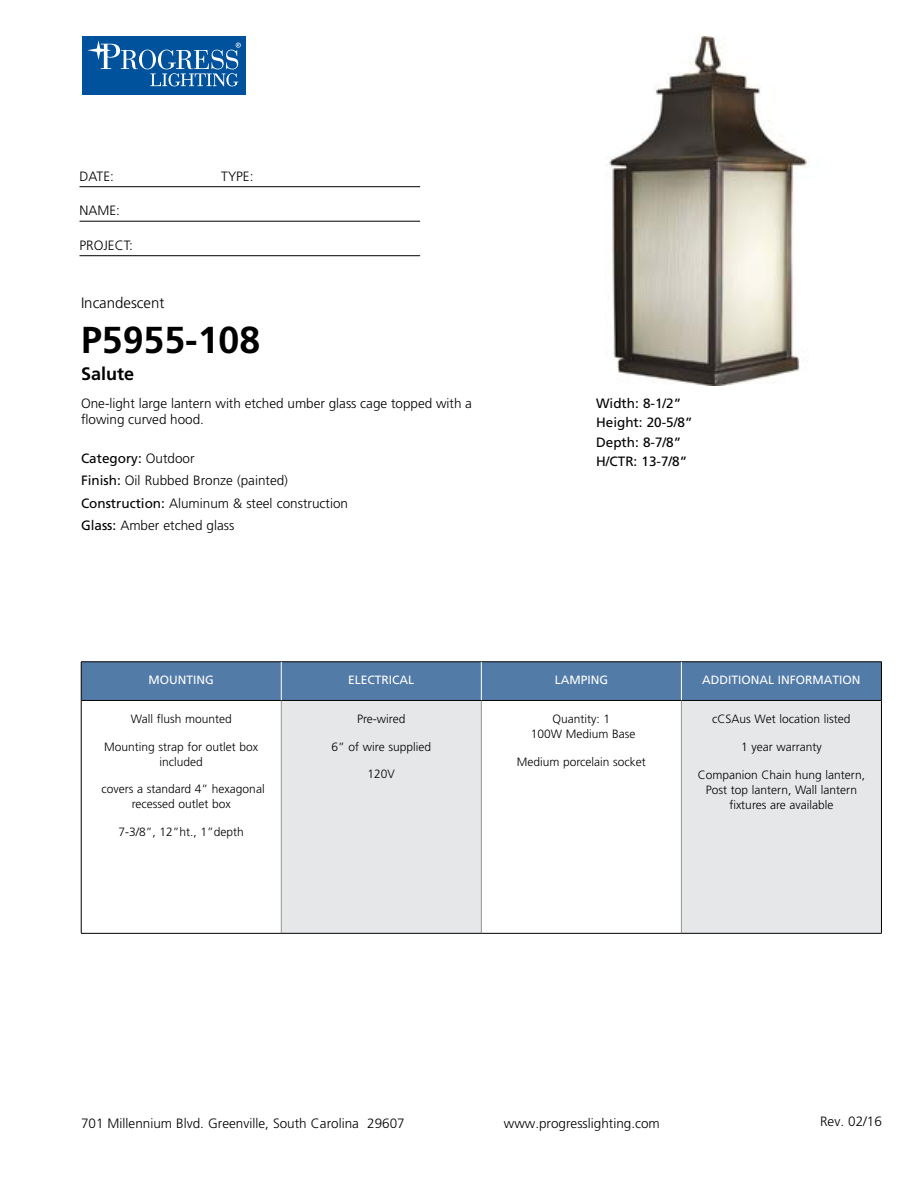
<style>
.page{position:relative;width:918px;height:1188px;background:#fff}
.page>*{position:absolute;margin:0;border:0;box-sizing:border-box;transform-origin:0 0}
.t1{font:700 37.5px "Frutiger LT Std";color:#000}
.t2{font:700 18px "Frutiger LT Std";color:#000}
.t3{font:300 15px "Frutiger LT Std";color:#000}
.t4{font:300 13.5px/22.5px "Frutiger LT Std";color:#000}
.t5{font:13.5px/19.5px "Frutiger LT Std";color:#000}
.t6{font:300 12px/15px "Frutiger LT Std";color:#000;text-align:center}
.t7{font:12px "Frutiger LT Std";color:#fff}
.s1{font-weight:400}
</style>
<div class="page">
<div style="left:82px;top:36px;width:164px;height:59px;background:#00529c"></div>
<svg style="left:139px;top:50px;width:17px;height:19px"></svg>
<div style="left:142px;top:50px;width:11px;height:19px;background:#00529c;border-radius:50%"></div>
<svg style="left:87px;top:40px;width:51px;height:29px"></svg>
<svg style="left:150px;top:43px;width:91px;height:43px"></svg>
<hr style="left:80px;top:186px;width:340px;height:1px;background:#000">
<hr style="left:80px;top:221px;width:340px;height:1px;background:#000">
<hr style="left:80px;top:255px;width:340px;height:1px;background:#000">
<div style="left:82px;top:663px;width:799px;height:37px;background:#527ba8"></div>
<div style="left:281px;top:700px;width:200px;height:233px;background:#e6e7e8"></div>
<div style="left:681px;top:700px;width:200px;height:233px;background:#e6e7e8"></div>
<hr style="left:281px;top:701px;width:1px;height:232px;background:#939598">
<hr style="left:481px;top:701px;width:1px;height:232px;background:#939598">
<hr style="left:681px;top:701px;width:1px;height:232px;background:#939598">
<hr style="left:81px;top:700px;width:200px;height:1px;background:#000">
<hr style="left:281px;top:700px;width:200px;height:1px;background:#000">
<hr style="left:481px;top:700px;width:200px;height:1px;background:#000">
<hr style="left:681px;top:700px;width:200px;height:1px;background:#000">
<hr style="left:81px;top:933px;width:200px;height:1px;background:#000">
<hr style="left:281px;top:933px;width:200px;height:1px;background:#000">
<hr style="left:481px;top:933px;width:200px;height:1px;background:#000">
<hr style="left:681px;top:933px;width:201px;height:1px;background:#000">
<hr style="left:81px;top:662px;width:200px;height:1px;background:#000">
<hr style="left:81px;top:662px;width:1px;height:38px;background:#000">
<hr style="left:281px;top:662px;width:200px;height:1px;background:#000">
<hr style="left:481px;top:662px;width:200px;height:1px;background:#000">
<hr style="left:681px;top:662px;width:201px;height:1px;background:#000">
<hr style="left:881px;top:662px;width:1px;height:38px;background:#000">
<hr style="left:81px;top:700px;width:1px;height:233px;background:#000">
<hr style="left:881px;top:700px;width:1px;height:233px;background:#000">
<hr style="left:281px;top:662px;width:1px;height:38px;background:#fff">
<hr style="left:681px;top:662px;width:1px;height:38px;background:#fff">
<hr style="left:481px;top:662px;width:1px;height:38px;background:#fff">
<img style="left:609px;top:36px;width:200px;height:349px">
<p class="t4" style="left:80px;top:165px;width:36px">DATE:</p>
<p class="t4" style="left:221px;top:165px;width:34px">TYPE:</p>
<p class="t4" style="left:80px;top:200px;width:42px">NAME:</p>
<p class="t4" style="left:80px;top:234px;width:55px">PROJECT:</p>
<p class="t3" style="left:81px;top:294px;width:85px">Incandescent</p>
<h1 class="t1" style="left:81px;top:318px;width:181px">P5955-108</h1>
<h2 class="t2" style="left:81px;top:363px;width:55px">Salute</h2>
<p class="t4" style="left:81px;top:395px;width:393px;line-height:16.2px">One-light large lantern with etched umber glass cage topped with a flowing curved hood.</p>
<p class="t4" style="left:81px;top:447px;width:269px"><span class="s1">Category:</span> Outdoor<br><span class="s1">Finish:</span> Oil Rubbed Bronze (painted)<br><span class="s1">Construction:</span> Aluminum &amp; steel construction<br><span class="s1">Glass:</span> Amber etched glass</p>
<p class="t5" style="left:596px;top:393px;width:98px">Width: 8-1/2”<br>Height: 20-5/8”<br>Depth: 8-7/8”<br>H/CTR: 13-7/8”</p>
<p class="t7" style="left:149px;top:673px;width:67px">MOUNTING</p>
<p class="t7" style="left:348px;top:673px;width:68px">ELECTRICAL</p>
<p class="t7" style="left:555px;top:673px;width:55px">LAMPING</p>
<p class="t7" style="left:702px;top:673px;width:160px">ADDITIONAL INFORMATION</p>
<p class="t6" style="left:131px;top:711px;width:102px">Wall flush mounted</p>
<p class="t6" style="left:104px;top:739px;width:156px">Mounting strap for outlet box included</p>
<p class="t6" style="left:102px;top:782px;width:165px">covers a standard 4” hexagonal recessed outlet box</p>
<p class="t6" style="left:119px;top:825px;width:127px">7-3/8”, 12”ht., 1”depth</p>
<p class="t6" style="left:357px;top:712px;width:50px">Pre-wired</p>
<p class="t6" style="left:332px;top:739px;width:101px">6” of wire supplied</p>
<p class="t6" style="left:368px;top:767px;width:29px">120V</p>
<p class="t6" style="left:712px;top:712px;width:140px">cCSAus Wet location listed</p>
<p class="t6" style="left:741px;top:739px;width:82px">1 year warranty</p>
<p class="t6" style="left:698px;top:767px;width:169px">Companion Chain hung lantern,<br>Post top lantern, Wall lantern fixtures are available</p>
<p class="t6" style="left:531px;top:712px;width:106px">Quantity: 1<br>100W Medium Base</p>
<p class="t6" style="left:517px;top:754px;width:131px">Medium porcelain socket</p>
<p class="t4" style="left:81px;top:1112px;width:325px">701 Millennium Blvd. Greenville, South Carolina 29607</p>
<p class="t4" style="left:504px;top:1112px;width:158px">www.progresslighting.com</p>
<p class="t4" style="left:820px;top:1110px;width:63px">Rev. 02/16</p>
</div>
